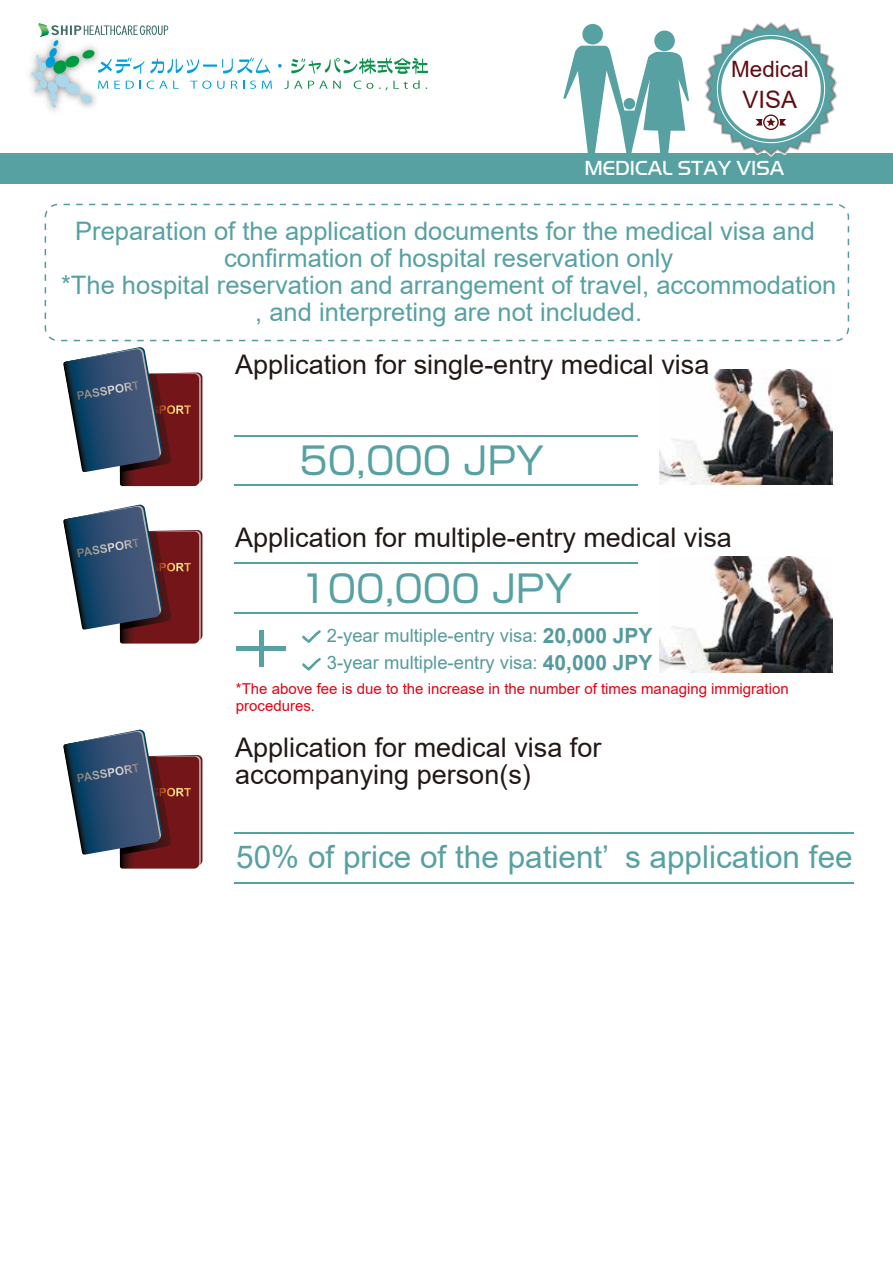
<style>
.page{position:relative;width:893px;height:1263px;background:#fff}
.page>*{position:absolute;margin:0;border:0;box-sizing:border-box;transform-origin:0 0}
.t1{font:37.5px "Shin Go Pro";color:#57a1a3}
.t2{font:31.5px "Arial";color:#57a1a3}
.t3{font:27px/27px "Arial";color:#221815}
.t4{font:25.5px/27px "Arial";color:#57a1a3;text-align:center}
.t5{font:23.85px "Arial";color:#5f0e12}
.t6{font:22.5px "Arial";color:#5f0e12}
.t7{font:21px "Handel Got D Ligh";color:#fff}
.t8{font:18.45px "Arial";color:#569a9d}
.t9{font:15px/16.5px "Arial";color:#e60012}
.s1{font-weight:700;font-size:21px}
</style>
<div class="page">
<img style="left:660px;top:557px;width:173px;height:115px">
<img style="left:660px;top:369px;width:173px;height:116px">
<hr style="left:234px;top:435px;width:404px;height:2px;background:#57a1a3">
<hr style="left:234px;top:484px;width:404px;height:2px;background:#57a1a3">
<div style="left:45px;top:204px;width:804px;height:137px;border:2px dashed #569a9d;border-radius:13px"></div>
<div style="left:0;top:153px;width:893px;height:31px;background:#57a1a3"></div>
<svg style="left:63px;top:347px;width:139px;height:139px"></svg>
<hr style="left:234px;top:562px;width:404px;height:2px;background:#57a1a3">
<hr style="left:234px;top:612px;width:404px;height:1px;background:#57a1a3">
<svg style="left:302px;top:630px;width:19px;height:13px"></svg>
<svg style="left:302px;top:658px;width:19px;height:13px"></svg>
<svg style="left:63px;top:505px;width:139px;height:138px"></svg>
<hr style="left:234px;top:832px;width:620px;height:2px;background:#57a1a3">
<hr style="left:234px;top:882px;width:620px;height:1px;background:#57a1a3">
<svg style="left:63px;top:730px;width:139px;height:139px"></svg>
<div style="left:259px;top:631px;width:5px;height:36px;background:#57a1a3"></div>
<div style="left:237px;top:646px;width:49px;height:5px;background:#57a1a3"></div>
<svg style="left:563px;top:22px;width:275px;height:135px"></svg>
<svg style="left:284px;top:81px;width:18px;height:8px"></svg>
<svg style="left:308px;top:81px;width:33px;height:8px"></svg>
<svg style="left:354px;top:81px;width:19px;height:8px"></svg>
<svg style="left:379px;top:80px;width:41px;height:10px"></svg>
<svg style="left:278px;top:64px;width:4px;height:4px"></svg>
<svg style="left:291px;top:58px;width:137px;height:16px"></svg>
<svg style="left:31px;top:23px;width:241px;height:85px"></svg>
<p class="t6" style="left:731px;top:54px;width:79px">Medical</p>
<p class="t5" style="left:743px;top:84px;width:56px">VISA</p>
<p class="t7" style="left:584px;top:156px;width:201px">MEDICAL STAY VISA</p>
<p class="t4" style="left:61px;top:218px;width:777px">Preparation of the application documents for the medical visa and confirmation of hospital reservation only<br>*The hospital reservation and arrangement of travel, accommodation , and interpreting are not included.</p>
<p class="t3" style="left:235px;top:351px;width:476px">Application for single-entry medical visa</p>
<h1 class="t1" style="left:299px;top:430px;width:247px">50,000 JPY</h1>
<p class="t3" style="left:235px;top:524px;width:498px">Application for multiple-entry medical visa</p>
<h1 class="t1" style="left:299px;top:558px;width:275px">100,000 JPY</h1>
<p class="t8" style="left:327px;top:622px;width:327px">2-year multiple-entry visa: <span class="s1">20,000 JPY</span></p>
<p class="t8" style="left:327px;top:650px;width:327px">3-year multiple-entry visa: <span class="s1">40,000 JPY</span></p>
<p class="t9" style="left:236px;top:680px;width:554px">*The above fee is due to the increase in the number of times managing immigration procedures.</p>
<p class="t3" style="left:235px;top:734px;width:368px">Application for medical visa for accompanying person(s)</p>
<p class="t2" style="left:236px;top:835px;width:618px">50% of price of the patient’ s application fee</p>
</div>
